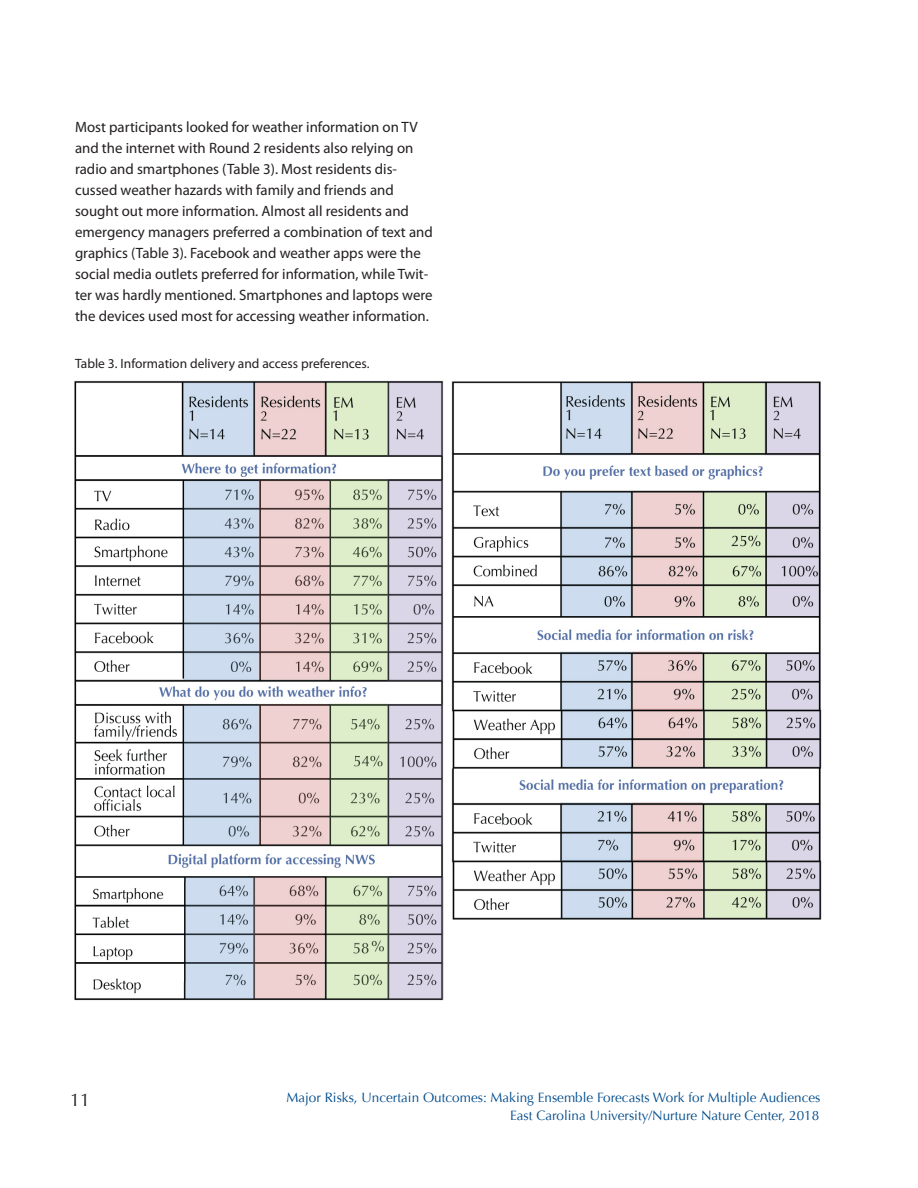
<style>
.page{position:relative;width:918px;height:1188px;background:#fff}
.page>*{position:absolute;margin:0;border:0;box-sizing:border-box;transform-origin:0 0}
.t1{font:18px "Optima";color:#231f20}
.t2{font:15px/21px "Myriad Pro";color:#231f20}
.t3{font:13.5px "Optima";color:#004c8c}
.t4{font:13.5px "Myriad Pro";color:#231f20}
</style>
<div class="page">
<img style="left:74px;top:380px;width:748px;height:621px">
<p class="t2" style="left:75px;top:116px;width:344px">Most participants looked for weather information on TV and the internet with Round 2 residents also relying on</p>
<p class="t2" style="left:75px;top:158px;width:359px">radio and smartphones (Table 3). Most residents dis&shy;cussed weather hazards with family and friends and sought out more information. Almost all residents and emergency managers preferred a combination of text and graphics (Table 3). Facebook and weather apps were the social media outlets preferred for information, while Twit&shy;ter was hardly mentioned. Smartphones and laptops were the devices used most for accessing weather information.</p>
<p class="t4" style="left:75px;top:355px;width:296px">Table 3. Information delivery and access preferences.</p>
<p class="t1" style="left:70px;top:1089px;width:22px">11</p>
<p class="t3" style="left:286px;top:1089px;width:536px">Major Risks, Uncertain Outcomes: Making Ensemble Forecasts Work for Multiple Audiences</p>
<p class="t3" style="left:510px;top:1108px;width:311px">East Carolina University/Nurture Nature Center, 2018</p>
</div>
